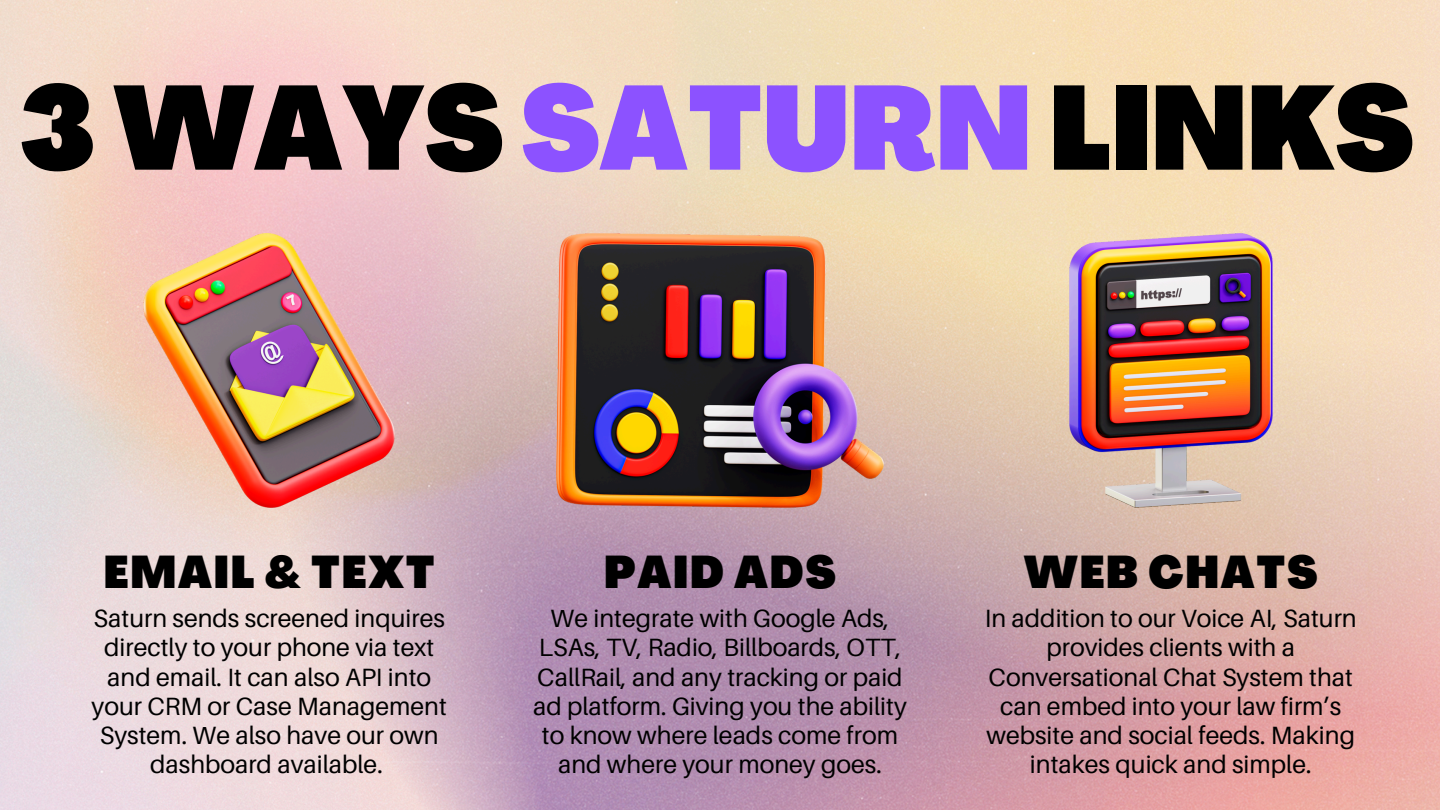
<style>
.page{position:relative;width:1440px;height:810px;background:#fff}
.page>*{position:absolute;margin:0;border:0;box-sizing:border-box;transform-origin:0 0}
.t1{font:900 condensed 117.1px "Agrandir";color:#000}
.t2{font:900 condensed 45px "Agrandir";letter-spacing:.04em;color:#000}
.t3{font:25px/29.2px "Aileron";color:#000;text-align:center}
.s1{color:#8c52ff}
</style>
<div class="page">
<img style="left:0;top:0;width:1440px;height:810px">
<img style="left:1069px;top:234px;width:203px;height:274px">
<img style="left:144px;top:234px;width:251px;height:274px">
<img style="left:557px;top:234px;width:326px;height:274px">
<p class="t1" style="left:21px;top:82px;width:1394px">3WAYS<span class="s1">SATURN</span> LINKS</p>
<h2 class="t2" style="left:104px;top:554px;width:332px">EMAIL &amp; TEXT</h2>
<p class="t3" style="left:92px;top:603px;width:357px">Saturn sends screened inquires directly to your phone via text and email. It can also API into your CRM or Case Management<br>System. We also have our own dashboard available.</p>
<h2 class="t2" style="left:604px;top:554px;width:233px">PAID ADS</h2>
<p class="t3" style="left:533px;top:603px;width:375px">We integrate with Google Ads,<br>LSAs, TV, Radio, Billboards, OTT,<br>CallRail, and any tracking or paid ad platform. Giving you the ability to know where leads come from and where your money goes.</p>
<h2 class="t2" style="left:1024px;top:554px;width:295px">WEB CHATS</h2>
<p class="t3" style="left:985px;top:603px;width:373px">In addition to our Voice AI, Saturn provides clients with a<br>Conversational Chat System that can embed into your law firm’s website and social feeds. Making intakes quick and simple.</p>
</div>
